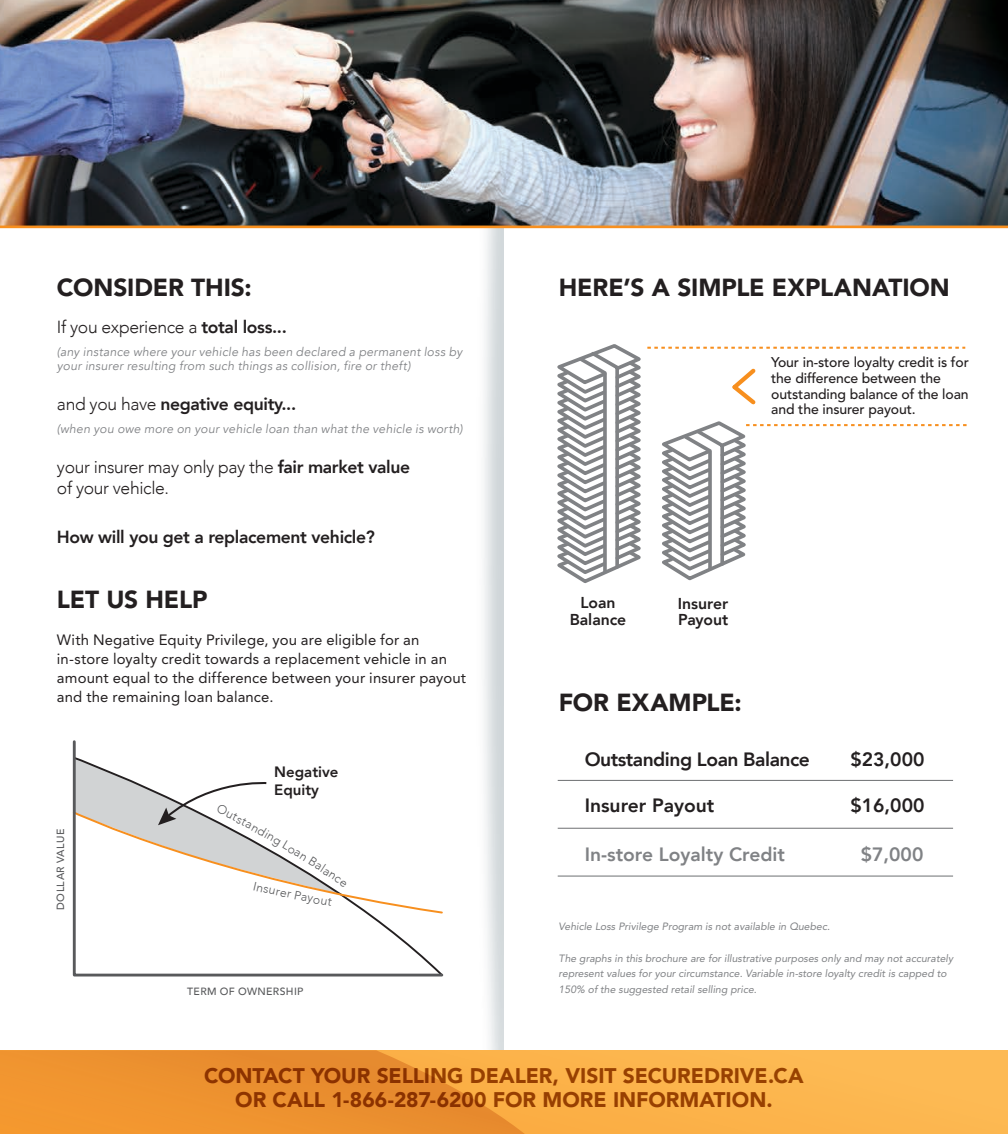
<style>
.page{position:relative;width:1008px;height:1134px;background:#fff}
.page>*{position:absolute;margin:0;border:0;box-sizing:border-box;transform-origin:0 0}
.t1{font:900 24.5px "Avenir LT";letter-spacing:-.005em;color:#231f20}
.t2{font:900 21px/24.5px "Avenir LT";color:#9a5c04;text-align:center}
.t3{font:800 19.25px "Avenir";letter-spacing:-.025em;color:#231f20}
.t4{font:800 19.25px "Avenir";color:#808285}
.t5{font:800 19.25px "Avenir";color:#231f20}
.t6{font:300 17.5px/21px "Avenir";letter-spacing:-.02em;color:#231f20}
.t7{font:800 17.5px "Avenir";letter-spacing:-.02em;color:#231f20}
.t8{font:800 15.75px/16.1px "Avenir";letter-spacing:-.005em;color:#231f20;text-align:center}
.t9{font:800 15.05px/18px "Avenir";color:#231f20}
.t10{font:14.88px/19.2px "Avenir LT";letter-spacing:.01em;color:#231f20}
.t11{font:500 14px/15.8px "Avenir LT";letter-spacing:-.01em;color:#231f20}
.t12{font:italic 12.25px/14px "Avenir";letter-spacing:.02em;color:#808285}
.t13{font:300 12.25px "Avenir";color:#58595b}
.t14{font:italic 10.5px/15.8px "Avenir LT";color:#808285}
.t15{font:500 10.5px "Avenir";letter-spacing:.035em;color:#58595b}
.s1{font-weight:800}
.s2{font-weight:300}
</style>
<div class="page">
<div style="left:0;top:1050px;width:1008px;height:84px;background:#fcb64f"></div>
<svg style="left:0;top:1050px;width:572px;height:84px"></svg>
<hr style="left:558px;top:780px;width:395px;height:1px;background:#6d6f71">
<hr style="left:558px;top:828px;width:395px;height:1px;background:#6d6f71">
<hr style="left:558px;top:876px;width:395px;height:1px;background:#6d6f71">
<svg style="left:72px;top:740px;width:372px;height:237px"></svg>
<svg style="left:557px;top:344px;width:410px;height:239px"></svg>
<img style="left:0;top:0;width:1008px;height:226px">
<hr style="left:0;top:226px;width:1008px;height:2px;background:#f78f1e">
<svg style="left:72px;top:757px;width:372px;height:158px"></svg>
<h1 class="t1" style="left:57px;top:273px;width:196px">CONSIDER THIS:</h1>
<h3 class="t6" style="left:57px;top:317px;width:231px">If you experience a <span class="s1">total loss...</span></h3>
<p class="t12" style="left:57px;top:345px;width:407px">(any instance where your vehicle has been declared a permanent loss by your insurer resulting from such things as collision, fire or theft)</p>
<h3 class="t7" style="left:57px;top:390px;width:241px"><span class="s2">and you have</span> negative equity...</h3>
<p class="t12" style="left:57px;top:422px;width:407px">(when you owe more on your vehicle loan than what the vehicle is worth)</p>
<h3 class="t6" style="left:57px;top:457px;width:355px">your insurer may only pay the <span class="s1">fair market value </span>of your vehicle.</h3>
<h3 class="t7" style="left:57px;top:523px;width:319px">How will you get a replacement vehicle?</h3>
<h1 class="t1" style="left:57px;top:584px;width:152px">LET US HELP</h1>
<h3 class="t10" style="left:57px;top:630px;width:411px">With Negative Equity Privilege, you are eligible for an in-store loyalty credit towards a replacement vehicle in an amount equal to the difference between your insurer payout and the remaining loan balance.</h3>
<p class="t15" style="left:51px;top:910px;width:82px;rotate:-90deg">DOLLAR VALUE</p>
<p class="t13" style="left:231px;top:806px;width:23px;rotate:28deg">utst</p>
<h3 class="t9" style="left:274px;top:763px;width:66px">Negative<br>Equity</h3>
<p class="t13" style="left:314px;top:854px;width:25px;rotate:33deg">Bala</p>
<p class="t13" style="left:271px;top:882px;width:24px;rotate:12deg">urer</p>
<p class="t13" style="left:296px;top:888px;width:28px;rotate:11deg">Payo</p>
<p class="t15" style="left:187px;top:983px;width:118px">TERM OF OWNERSHIP</p>
<h1 class="t1" style="left:559px;top:273px;width:393px">HERE’S A SIMPLE EXPLANATION</h1>
<h3 class="t11" style="left:771px;top:355px;width:199px">Your in-store loyalty credit is for the difference between the outstanding balance of the loan and the insurer payout.</h3>
<h3 class="t8" style="left:570px;top:595px;width:58px">Loan<br>Balance</h3>
<h3 class="t8" style="left:678px;top:595px;width:52px;text-align:left">Insurer<br>Payout</h3>
<h1 class="t1" style="left:559px;top:688px;width:185px">FOR EXAMPLE:</h1>
<h3 class="t3" style="left:585px;top:744px;width:227px">Outstanding Loan Balance</h3>
<h3 class="t5" style="left:585px;top:790px;width:131px">Insurer Payout</h3>
<h3 class="t4" style="left:585px;top:839px;width:202px">In-store Loyalty Credit</h3>
<h3 class="t3" style="left:850px;top:744px;width:76px">$23,000</h3>
<h3 class="t3" style="left:850px;top:790px;width:76px">$16,000</h3>
<h3 class="t4" style="left:861px;top:839px;width:64px">$7,000</h3>
<p class="t14" style="left:559px;top:919px;width:273px">Vehicle Loss Privilege Program is not available in Quebec.</p>
<p class="t14" style="left:559px;top:950px;width:396px">The graphs in this brochure are for illustrative purposes only and may not accurately represent values for your circumstance. Variable in-store loyalty credit is capped to<br>150% of the suggested retail selling price.</p>
<h2 class="t2" style="left:204px;top:1063px;width:601px">CONTACT YOUR SELLING DEALER, VISIT SECUREDRIVE.CA<br>OR CALL 1-866-287-6200 FOR MORE INFORMATION.</h2>
</div>
